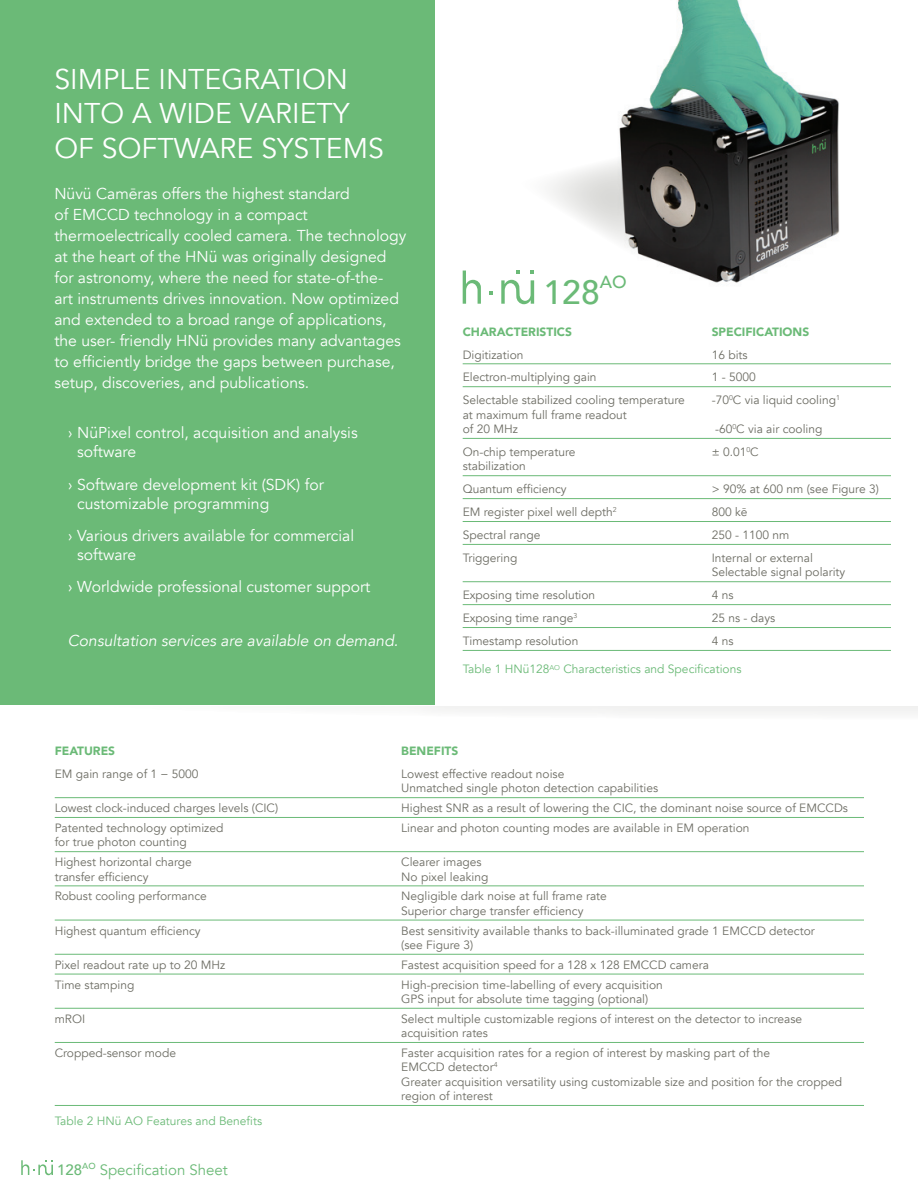
<style>
.page{position:relative;width:918px;height:1188px;background:#fff}
.page>*{position:absolute;margin:0;border:0;box-sizing:border-box;transform-origin:0 0}
._22_-_GRAND_TITRE_VE{font:500 33.6px "Avenir";color:#6bba77}
.t1{font:28.5px/34.2px "Avenir";color:#fff}
._22_-_GRAND_TITRE_VE-2{font:500 17.55px "Avenir";color:#6bba77}
.t2{font:15.75px/21px "Avenir";color:#fff}
.t3{font:italic 15.75px "Avenir";color:#fff}
._1-TITRE_VERT{font:15px "Avenir";color:#6bba77}
._22-TEXTE_TABLEAU_1{font:12px/14.4px "Avenir";color:#6d6d64}
._22-NOTE_VERTE_TAB{font:12px "Avenir";color:#6bba77}
._23-TITRE_VERT_TAB{font:900 12px "Avenir";color:#6bba77}
.s1{font-weight:500}
</style>
<div class="page">
<img style="left:489px;top:0;width:351px;height:305px">
<div style="left:420px;top:706px;width:498px;height:7px;background:#f2f2f2"></div>
<div style="left:0;top:0;width:435px;height:705px;background:#6bba77"></div>
<hr style="left:55px;top:797px;width:809px;height:1px;background:#6bba77">
<hr style="left:55px;top:817px;width:809px;height:1px;background:#6bba77">
<hr style="left:55px;top:851px;width:809px;height:1px;background:#6bba77">
<hr style="left:55px;top:885px;width:809px;height:1px;background:#6bba77">
<hr style="left:55px;top:920px;width:809px;height:1px;background:#6bba77">
<hr style="left:55px;top:954px;width:809px;height:1px;background:#6bba77">
<hr style="left:55px;top:974px;width:809px;height:1px;background:#6bba77">
<hr style="left:55px;top:1008px;width:809px;height:1px;background:#6bba77">
<hr style="left:55px;top:1042px;width:809px;height:1px;background:#6bba77">
<hr style="left:55px;top:1105px;width:809px;height:1px;background:#6bba77">
<hr style="left:463px;top:363px;width:428px;height:1px;background:#6bba77">
<hr style="left:463px;top:386px;width:428px;height:1px;background:#6bba77">
<hr style="left:463px;top:438px;width:428px;height:1px;background:#6bba77">
<hr style="left:463px;top:475px;width:428px;height:1px;background:#6bba77">
<hr style="left:463px;top:498px;width:428px;height:1px;background:#6bba77">
<hr style="left:463px;top:521px;width:428px;height:1px;background:#6bba77">
<hr style="left:463px;top:544px;width:428px;height:1px;background:#6bba77">
<hr style="left:463px;top:581px;width:428px;height:1px;background:#6bba77">
<hr style="left:463px;top:604px;width:428px;height:1px;background:#6bba77">
<hr style="left:463px;top:627px;width:428px;height:1px;background:#6bba77">
<hr style="left:463px;top:650px;width:428px;height:1px;background:#6bba77">
<svg style="left:501px;top:280px;width:33px;height:24px"></svg>
<svg style="left:463px;top:271px;width:18px;height:33px"></svg>
<svg style="left:489px;top:292px;width:4px;height:3px"></svg>
<svg style="left:498px;top:140px;width:168px;height:134px"></svg>
<svg style="left:21px;top:1160px;width:32px;height:15px"></svg>
<h2 class="t1" style="left:54px;top:63px;width:331px">SIMPLE INTEGRATION<br>INTO A WIDE VARIETY<br>OF SOFTWARE SYSTEMS</h2>
<p class="t2" style="left:54px;top:183px;width:354px">Nüvü Camēras offers the highest standard<br>of EMCCD technology in a compact thermoelectrically cooled camera. The technology at the heart of the HNü was originally designed for astronomy, where the need for state-of-the-<br>art instruments drives innovation. Now optimized and extended to a broad range of applications, the user- friendly HNü provides many advantages to efficiently bridge the gaps between purchase, setup, discoveries, and publications.</p>
<h3 class="t2" style="left:77px;top:424px;width:282px;line-height:18.9px;text-indent:-9px">› NüPixel control, acquisition and analysis software</h3>
<h3 class="t2" style="left:77px;top:475px;width:248px;line-height:18.9px;text-indent:-9px">› Software development kit (SDK) for customizable programming</h3>
<h3 class="t2" style="left:77px;top:526px;width:279px;line-height:18.9px;text-indent:-9px">› Various drivers available for commercial software</h3>
<h3 class="t2" style="left:68px;top:577px;width:304px">› Worldwide professional customer support</h3>
<h3 class="t3" style="left:68px;top:631px;width:332px">Consultation services are available on demand.</h3>
<p class="_22_-_GRAND_TITRE_VE" style="left:544px;top:263px;width:58px">128</p>
<p class="_22_-_GRAND_TITRE_VE-2" style="left:600px;top:267px;width:28px">AO</p>
<p class="_23-TITRE_VERT_TAB" style="left:463px;top:321px;width:111px">CHARACTERISTICS</p>
<p class="_23-TITRE_VERT_TAB" style="left:712px;top:321px;width:99px">SPECIFICATIONS</p>
<p class="_22-TEXTE_TABLEAU_1" style="left:463px;top:347px;width:62px">Digitization</p>
<p class="_22-TEXTE_TABLEAU_1" style="left:712px;top:347px;width:37px">16 bits</p>
<p class="_22-TEXTE_TABLEAU_1" style="left:463px;top:370px;width:135px">Electron-multiplying gain</p>
<p class="_22-TEXTE_TABLEAU_1" style="left:712px;top:370px;width:46px">1 - 5000</p>
<p class="_22-TEXTE_TABLEAU_1" style="left:463px;top:393px;width:224px">Selectable stabilized cooling temperature</p>
<p class="_22-TEXTE_TABLEAU_1" style="left:712px;top:393px;width:130px">-70<sup>0</sup>C via liquid cooling<sup>1</sup></p>
<p class="_22-TEXTE_TABLEAU_1" style="left:463px;top:408px;width:166px">at maximum full frame readout of 20 MHz</p>
<p class="_22-TEXTE_TABLEAU_1" style="left:715px;top:422px;width:109px">-60<sup>0</sup>C via air cooling</p>
<p class="_22-TEXTE_TABLEAU_1" style="left:463px;top:445px;width:114px">On-chip temperature</p>
<p class="_22-TEXTE_TABLEAU_1" style="left:712px;top:445px;width:49px">± 0.01<sup>0</sup>C</p>
<p class="_22-TEXTE_TABLEAU_1" style="left:463px;top:459px;width:65px">stabilization</p>
<p class="_22-TEXTE_TABLEAU_1" style="left:463px;top:482px;width:106px">Quantum efficiency</p>
<p class="_22-TEXTE_TABLEAU_1" style="left:712px;top:482px;width:169px">&gt; 90% at 600 nm (see Figure 3)</p>
<p class="_22-TEXTE_TABLEAU_1" style="left:463px;top:505px;width:156px">EM register pixel well depth<sup>2</sup></p>
<p class="_22-TEXTE_TABLEAU_1" style="left:712px;top:505px;width:37px">800 kē</p>
<p class="_22-TEXTE_TABLEAU_1" style="left:463px;top:528px;width:79px">Spectral range</p>
<p class="_22-TEXTE_TABLEAU_1" style="left:712px;top:528px;width:79px">250 - 1100 nm</p>
<p class="_22-TEXTE_TABLEAU_1" style="left:463px;top:551px;width:56px">Triggering</p>
<p class="_22-TEXTE_TABLEAU_1" style="left:712px;top:551px;width:135px">Internal or external<br>Selectable signal polarity</p>
<p class="_22-TEXTE_TABLEAU_1" style="left:463px;top:588px;width:134px">Exposing time resolution</p>
<p class="_22-TEXTE_TABLEAU_1" style="left:712px;top:588px;width:23px">4 ns</p>
<p class="_22-TEXTE_TABLEAU_1" style="left:463px;top:611px;width:116px">Exposing time range<sup>3</sup></p>
<p class="_22-TEXTE_TABLEAU_1" style="left:712px;top:611px;width:65px">25 ns - days</p>
<p class="_22-TEXTE_TABLEAU_1" style="left:463px;top:634px;width:117px">Timestamp resolution</p>
<p class="_22-TEXTE_TABLEAU_1" style="left:712px;top:634px;width:23px">4 ns</p>
<p class="_22-NOTE_VERTE_TAB" style="left:463px;top:662px;width:280px">Table 1 HNü128<sup>AO</sup> Characteristics and Specifications</p>
<p class="_23-TITRE_VERT_TAB" style="left:55px;top:741px;width:62px">FEATURES</p>
<p class="_23-TITRE_VERT_TAB" style="left:401px;top:741px;width:59px">BENEFITS</p>
<p class="_22-TEXTE_TABLEAU_1" style="left:55px;top:767px;width:145px">EM gain range of 1 − 5000</p>
<p class="_22-TEXTE_TABLEAU_1" style="left:401px;top:767px;width:258px">Lowest effective readout noise<br>Unmatched single photon detection capabilities</p>
<p class="_22-TEXTE_TABLEAU_1" style="left:55px;top:801px;width:225px">Lowest clock-induced charges levels (CIC)</p>
<p class="_22-TEXTE_TABLEAU_1" style="left:401px;top:801px;width:448px">Highest SNR as a result of lowering the CIC, the dominant noise source of EMCCDs</p>
<p class="_22-TEXTE_TABLEAU_1" style="left:55px;top:821px;width:170px">Patented technology optimized</p>
<p class="_22-TEXTE_TABLEAU_1" style="left:401px;top:821px;width:350px">Linear and photon counting modes are available in EM operation</p>
<p class="_22-TEXTE_TABLEAU_1" style="left:55px;top:833px;width:139px;line-height:19.8px">for true photon counting<br>Highest horizontal charge</p>
<p class="_22-TEXTE_TABLEAU_1" style="left:401px;top:855px;width:82px">Clearer images</p>
<p class="_22-TEXTE_TABLEAU_1" style="left:55px;top:870px;width:95px">transfer efficiency</p>
<p class="_22-TEXTE_TABLEAU_1" style="left:401px;top:870px;width:89px">No pixel leaking</p>
<p class="_22-TEXTE_TABLEAU_1" style="left:55px;top:889px;width:154px">Robust cooling performance</p>
<p class="_22-TEXTE_TABLEAU_1" style="left:401px;top:889px;width:207px">Negligible dark noise at full frame rate<br>Superior charge transfer efficiency</p>
<p class="_22-TEXTE_TABLEAU_1" style="left:55px;top:924px;width:148px">Highest quantum efficiency</p>
<p class="_22-TEXTE_TABLEAU_1" style="left:401px;top:924px;width:415px">Best sensitivity available thanks to back-illuminated grade 1 EMCCD detector (see Figure 3)</p>
<p class="_22-TEXTE_TABLEAU_1" style="left:55px;top:958px;width:172px">Pixel readout rate up to 20 MHz</p>
<p class="_22-TEXTE_TABLEAU_1" style="left:401px;top:958px;width:309px">Fastest acquisition speed for a 128 x 128 EMCCD camera</p>
<p class="_22-TEXTE_TABLEAU_1" style="left:55px;top:978px;width:81px">Time stamping</p>
<p class="_22-TEXTE_TABLEAU_1" style="left:401px;top:978px;width:263px">High-precision time-labelling of every acquisition<br>GPS input for absolute time tagging (optional)</p>
<p class="_22-TEXTE_TABLEAU_1" style="left:55px;top:1012px;width:32px">mROI</p>
<p class="_22-TEXTE_TABLEAU_1" style="left:401px;top:1012px;width:403px">Select multiple customizable regions of interest on the detector to increase acquisition rates</p>
<p class="_22-TEXTE_TABLEAU_1" style="left:55px;top:1046px;width:123px">Cropped-sensor mode</p>
<p class="_22-TEXTE_TABLEAU_1" style="left:401px;top:1046px;width:442px">Faster acquisition rates for a region of interest by masking part of the<br>EMCCD detector<sup>4<br></sup>Greater acquisition versatility using customizable size and position for the cropped region of interest</p>
<p class="_22-NOTE_VERTE_TAB" style="left:55px;top:1114px;width:209px">Table 2 HNü AO Features and Benefits</p>
<p class="_1-TITRE_VERT" style="left:57px;top:1161px;width:172px"><span class="s1">128</span><sup>AO</sup> Specification Sheet</p>
</div>
